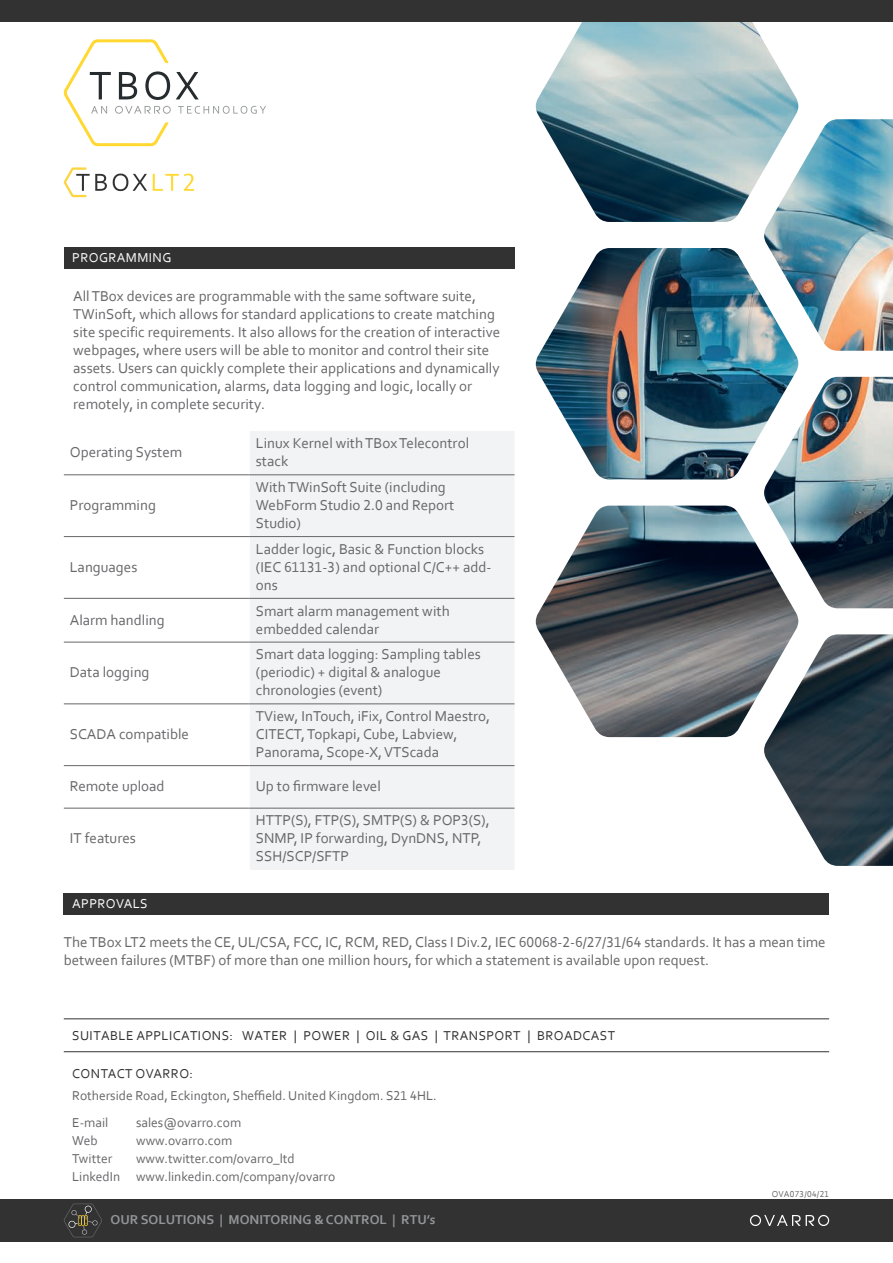
<style>
.page{position:relative;width:893px;height:1263px;background:#fff}
.page>*{position:absolute;margin:0;border:0;box-sizing:border-box;transform-origin:0 0}
.t1{font:15px/18px "Corbel";color:#67676a}
.t2{font:13.5px/26.5px "Corbel";color:#67676a}
.t3{font:13.5px "Corbel";letter-spacing:.03em;color:#333233}
.t4{font:700 13.5px "Corbel";color:#939598}
.t5{font:13.5px "Corbel";letter-spacing:.03em;color:#fff}
.t6{font:9px "Corbel";letter-spacing:.03em;color:#67676a}
</style>
<div class="page">
<img style="left:536px;top:21px;width:357px;height:845px">
<div style="left:0;top:0;width:893px;height:21px;background:#333233"></div>
<div style="left:0;top:1199px;width:893px;height:43px;background:#333233"></div>
<svg style="left:750px;top:1215px;width:79px;height:11px"></svg>
<svg style="left:64px;top:39px;width:202px;height:107px"></svg>
<svg style="left:113px;top:174px;width:34px;height:17px"></svg>
<svg style="left:153px;top:174px;width:41px;height:17px"></svg>
<svg style="left:64px;top:167px;width:43px;height:30px"></svg>
<svg style="left:64px;top:1203px;width:38px;height:34px"></svg>
<div style="left:250px;top:431px;width:264px;height:439px;background:#f2f3f4"></div>
<hr style="left:64px;top:474px;width:186px;height:1px;background:#67676a">
<hr style="left:250px;top:474px;width:264px;height:1px;background:#67676a">
<hr style="left:64px;top:536px;width:186px;height:1px;background:#67676a">
<hr style="left:250px;top:536px;width:264px;height:1px;background:#67676a">
<hr style="left:64px;top:598px;width:186px;height:1px;background:#67676a">
<hr style="left:250px;top:598px;width:264px;height:1px;background:#67676a">
<hr style="left:64px;top:642px;width:186px;height:1px;background:#67676a">
<hr style="left:250px;top:642px;width:264px;height:1px;background:#67676a">
<hr style="left:64px;top:703px;width:186px;height:1px;background:#67676a">
<hr style="left:250px;top:703px;width:264px;height:1px;background:#67676a">
<hr style="left:64px;top:765px;width:186px;height:1px;background:#67676a">
<hr style="left:250px;top:765px;width:264px;height:1px;background:#67676a">
<hr style="left:64px;top:808px;width:186px;height:1px;background:#67676a">
<hr style="left:250px;top:808px;width:264px;height:1px;background:#67676a">
<div style="left:64px;top:247px;width:450px;height:22px;background:#333233"></div>
<div style="left:64px;top:893px;width:765px;height:22px;background:#333233"></div>
<hr style="left:64px;top:1018px;width:765px;height:1px;background:#333233">
<hr style="left:64px;top:1051px;width:765px;height:1px;background:#333233">
<p class="t5" style="left:72px;top:250px;width:101px">PROGRAMMING</p>
<p class="t1" style="left:73px;top:287px;width:428px">All TBox devices are programmable with the same software suite, TWinSoft, which allows for standard applications to create matching site specific requirements. It also allows for the creation of interactive webpages, where users will be able to monitor and control their site assets. Users can quickly complete their applications and dynamically control communication, alarms, data logging and logic, locally or remotely, in complete security.</p>
<p class="t1" style="left:70px;top:443px;width:114px">Operating System</p>
<p class="t1" style="left:256px;top:434px;width:215px">Linux Kernel with TBox Telecontrol stack</p>
<p class="t1" style="left:70px;top:496px;width:88px">Programming</p>
<p class="t1" style="left:256px;top:478px;width:200px">With TWinSoft Suite (including<br>WebForm Studio 2.0 and Report<br>Studio)</p>
<p class="t1" style="left:70px;top:557px;width:69px">Languages</p>
<p class="t1" style="left:256px;top:539px;width:237px">Ladder logic, Basic &amp; Function blocks (IEC 61131-3) and optional C/C++ add&shy;ons</p>
<p class="t1" style="left:70px;top:610px;width:96px">Alarm handling</p>
<p class="t1" style="left:256px;top:601px;width:195px">Smart alarm management with embedded calendar</p>
<p class="t1" style="left:70px;top:663px;width:81px">Data logging</p>
<p class="t1" style="left:256px;top:645px;width:227px">Smart data logging: Sampling tables (periodic) + digital &amp; analogue chronologies (event)</p>
<p class="t1" style="left:70px;top:725px;width:121px">SCADA compatible</p>
<p class="t1" style="left:256px;top:707px;width:236px">TView, InTouch, iFix, Control Maestro,<br>CITECT, Topkapi, Cube, Labview,<br>Panorama, Scope-X, VTScada</p>
<p class="t1" style="left:70px;top:777px;width:96px">Remote upload</p>
<p class="t1" style="left:256px;top:777px;width:126px">Up to firmware level</p>
<p class="t1" style="left:70px;top:829px;width:68px">IT features</p>
<p class="t1" style="left:256px;top:811px;width:235px">HTTP(S), FTP(S), SMTP(S) &amp; POP3(S),<br>SNMP, IP forwarding, DynDNS, NTP,<br>SSH/SCP/SFTP</p>
<p class="t5" style="left:72px;top:896px;width:77px">APPROVALS</p>
<p class="t1" style="left:64px;top:933px;width:763px">The TBox LT2 meets the CE, UL/CSA, FCC, IC, RCM, RED, Class I Div.2, IEC 60068-2-6/27/31/64 standards. It has a mean time between failures (MTBF) of more than one million hours, for which a statement is available upon request.</p>
<p class="t3" style="left:72px;top:1027px;width:544px">SUITABLE APPLICATIONS: WATER | POWER | OIL &amp; GAS | TRANSPORT | BROADCAST</p>
<p class="t3" style="left:72px;top:1065px;width:122px">CONTACT OVARRO:</p>
<p class="t2" style="left:72px;top:1082px;width:366px">Rotherside Road, Eckington, Sheffield. United Kingdom. S21 4HL.<br>E-mail</p>
<p class="t2" style="left:72px;top:1131px;width:41px;line-height:18px">Web<br>Twitter</p>
<p class="t2" style="left:136px;top:1109px;width:107px">sales@ovarro.com</p>
<p class="t2" style="left:136px;top:1127px;width:98px">www.ovarro.com</p>
<p class="t2" style="left:136px;top:1145px;width:160px">www.twitter.com/ovarro_ltd</p>
<p class="t2" style="left:72px;top:1163px;width:264px">LinkedIn www.linkedin.com/company/ovarro</p>
<p class="t4" style="left:111px;top:1211px;width:326px">OUR SOLUTIONS | MONITORING &amp; CONTROL | RTU’s</p>
<p class="t6" style="left:772px;top:1189px;width:59px">OVA073/04/21</p>
</div>
